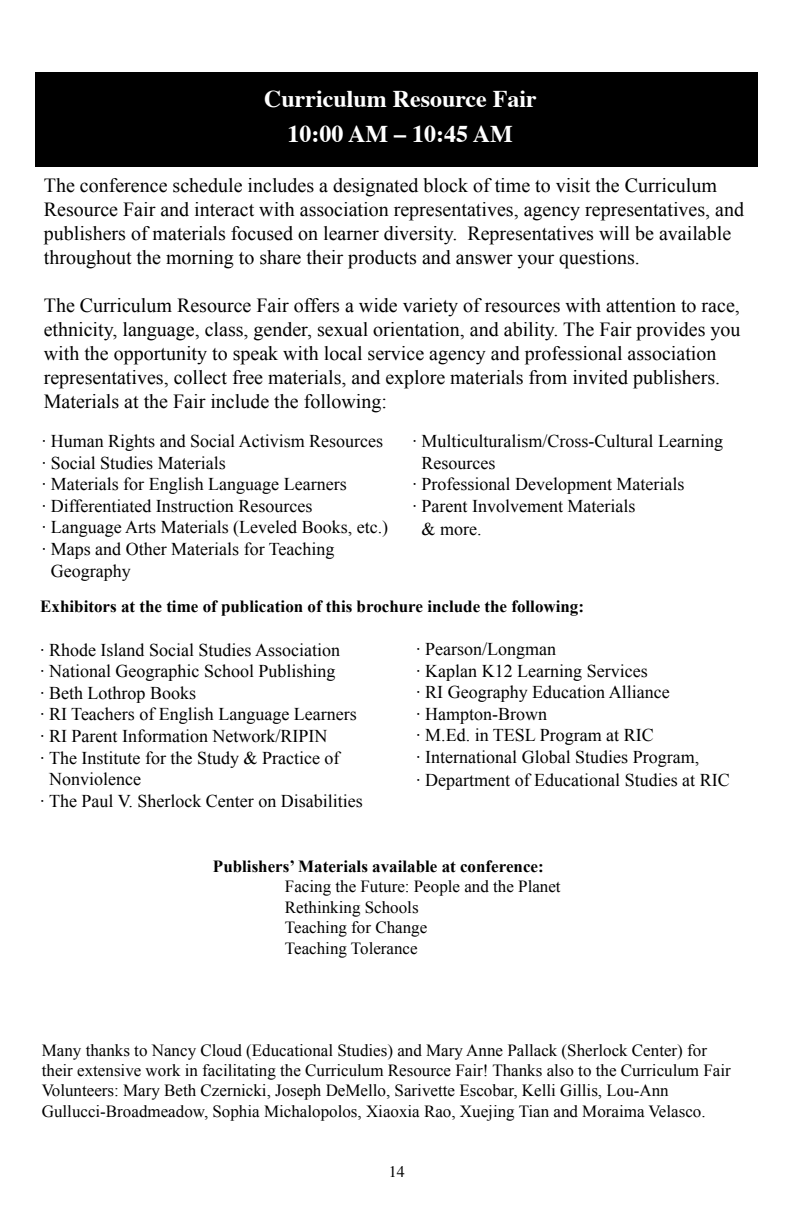
<style>
.page{position:relative;width:792px;height:1224px;background:#fff}
.page>*{position:absolute;margin:0;border:0;box-sizing:border-box;transform-origin:0 0}
.t1{font:700 24px/34.8px "Times";color:#fff;text-align:center}
.t2{font:20px/24px "Times New Roman";color:#000}
.t3{font:18px/21.8px "Times New Roman";color:#000}
.t4{font:17px/20.4px "Times New Roman";color:#000}
.t5{font:700 17px "Times New Roman";color:#000}
.t6{font:16px "Times";color:#000}
</style>
<div class="page">
<div style="left:35px;top:73px;width:723px;height:94px;background:#000"></div>
<h1 class="t1" style="left:264px;top:83px;width:274px">Curriculum Resource Fair<br>10:00 AM – 10:45 AM</h1>
<p class="t2" style="left:44px;top:173px;width:702px">The conference schedule includes a designated block of time to visit the Curriculum Resource Fair and interact with association representatives, agency representatives, and publishers of materials focused on learner diversity. Representatives will be available throughout the morning to share their products and answer your questions.</p>
<p class="t2" style="left:44px;top:293px;width:698px">The Curriculum Resource Fair offers a wide variety of resources with attention to race, ethnicity, language, class, gender, sexual orientation, and ability. The Fair provides you with the opportunity to speak with local service agency and professional association representatives, collect free materials, and explore materials from invited publishers.<br>Materials at the Fair include the following:</p>
<p class="t3" style="left:42px;top:430px;width:343px">· Human Rights and Social Activism Resources</p>
<p class="t3" style="left:42px;top:452px;width:185px">· Social Studies Materials</p>
<p class="t3" style="left:42px;top:473px;width:306px">· Materials for English Language Learners</p>
<p class="t3" style="left:42px;top:495px;width:272px">· Differentiated Instruction Resources</p>
<p class="t3" style="left:42px;top:516px;width:348px">· Language Arts Materials (Leveled Books, etc.)</p>
<p class="t3" style="left:42px;top:538px;width:294px">· Maps and Other Materials for Teaching</p>
<p class="t3" style="left:51px;top:560px;width:81px">Geography</p>
<p class="t3" style="left:413px;top:430px;width:312px">· Multiculturalism/Cross-Cultural Learning</p>
<p class="t3" style="left:422px;top:452px;width:75px">Resources</p>
<p class="t3" style="left:413px;top:473px;width:273px">· Professional Development Materials</p>
<p class="t3" style="left:413px;top:495px;width:224px">· Parent Involvement Materials</p>
<p class="t3" style="left:422px;top:518px;width:61px">&amp; more.</p>
<p class="t5" style="left:40px;top:597px;width:545px">Exhibitors at the time of publication of this brochure include the following:</p>
<p class="t3" style="left:40px;top:639px;width:302px">· Rhode Island Social Studies Association</p>
<p class="t3" style="left:40px;top:660px;width:297px">· National Geographic School Publishing</p>
<p class="t3" style="left:40px;top:682px;width:158px">· Beth Lothrop Books</p>
<p class="t3" style="left:40px;top:703px;width:318px">· RI Teachers of English Language Learners</p>
<p class="t3" style="left:40px;top:725px;width:289px">· RI Parent Information Network/RIPIN</p>
<p class="t3" style="left:40px;top:747px;width:301px">· The Institute for the Study &amp; Practice of</p>
<p class="t3" style="left:49px;top:768px;width:93px">Nonviolence</p>
<p class="t3" style="left:40px;top:790px;width:324px">· The Paul V. Sherlock Center on Disabilities</p>
<p class="t3" style="left:416px;top:638px;width:315px">· Pearson/Longman<br>· Kaplan K12 Learning Services<br>· RI Geography Education Alliance<br>· Hampton-Brown<br>· M.Ed. in TESL Program at RIC<br>· International Global Studies Program,<br>· Department of Educational Studies at RIC</p>
<p class="t5" style="left:213px;top:857px;width:332px">Publishers’ Materials available at conference:</p>
<p class="t4" style="left:285px;top:877px;width:277px">Facing the Future: People and the Planet<br>Rethinking Schools<br>Teaching for Change<br>Teaching Tolerance</p>
<p class="t4" style="left:42px;top:1040px;width:691px">Many thanks to Nancy Cloud (Educational Studies) and Mary Anne Pallack (Sherlock Center) for their extensive work in facilitating the Curriculum Resource Fair! Thanks also to the Curriculum Fair Volunteers: Mary Beth Czernicki, Joseph DeMello, Sarivette Escobar, Kelli Gillis, Lou-Ann Gullucci-Broadmeadow, Sophia Michalopolos, Xiaoxia Rao, Xuejing Tian and Moraima Velasco.</p>
<p class="t6" style="left:389px;top:1165px;width:17px">]P</p>
</div>
